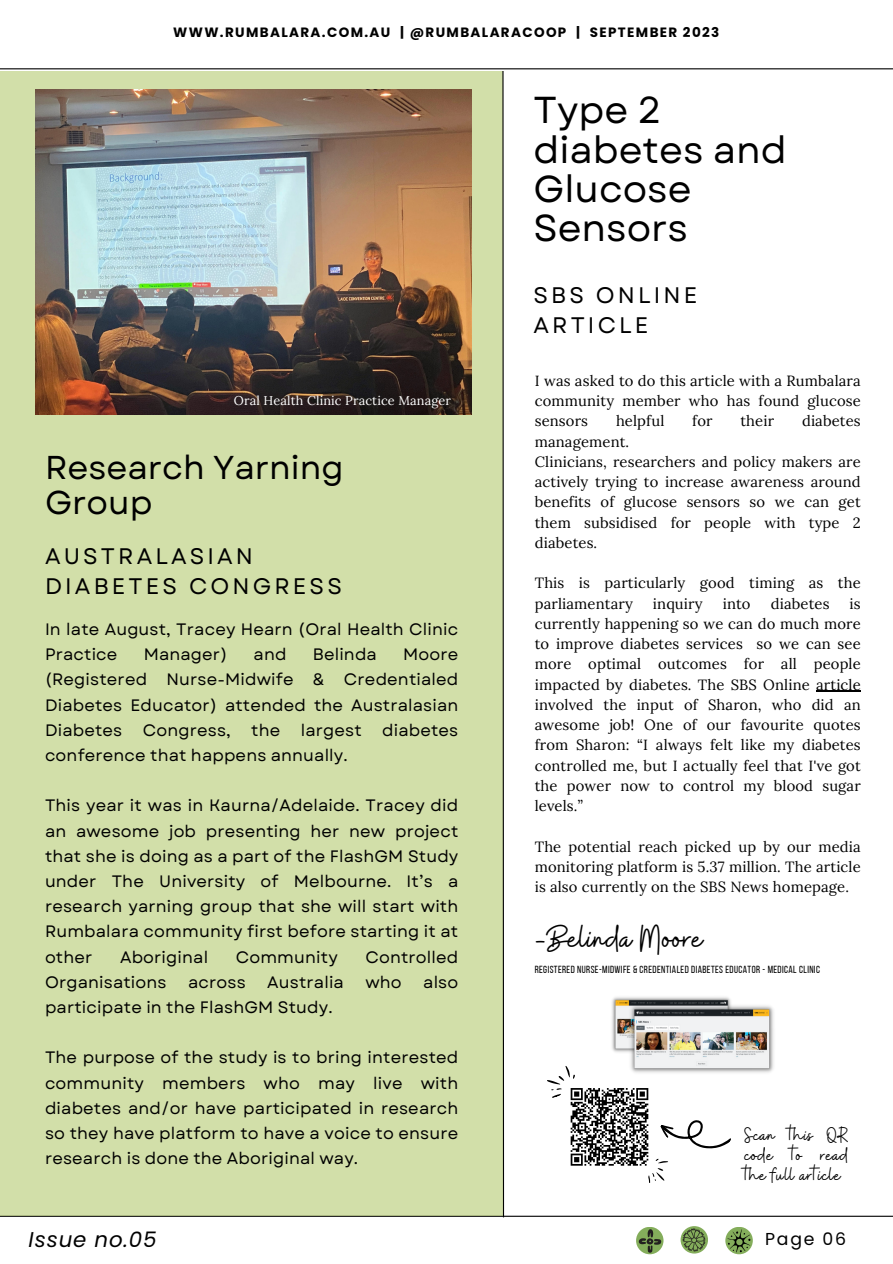
<style>
.page{position:relative;width:893px;height:1264px;background:#fff}
.page>*{position:absolute;margin:0;border:0;box-sizing:border-box;transform-origin:0 0}
.t1{font:38.1px "Buffalo";letter-spacing:.01em;color:#000}
.t2{font:37.5px/39.3px "Garet";color:#000}
.t3{font:33px/34.8px "Garet";color:#000}
.t4{font:22.5px/30.3px "Garet";letter-spacing:.14em;color:#000}
.t5{font:22.2px/20.1px "Buffalo";letter-spacing:.03em;color:#000;text-align:justify}
.t6{font:italic 21.3px "Poppins";letter-spacing:.04em;color:#000}
.t7{font:17.25px "Poppins";letter-spacing:.1em;color:#000}
.t8{font:16.5px/25.2px "Garet";letter-spacing:.01em;color:#000;text-align:justify}
.t9{font:14.7px/20.2px "Lora";letter-spacing:.01em;color:#000;text-align:justify}
.t10{font:700 13.5px "Poppins";letter-spacing:.1em;color:#000}
.t11{font:12.75px "Lora";letter-spacing:.01em;color:#fff}
.t12{font:10.35px "Bebas Neue";letter-spacing:.04em;color:#000}
</style>
<div class="page">
<hr style="left:0;top:1215px;width:892px;height:1px;background:#000">
<svg style="left:636px;top:1226px;width:27px;height:28px"></svg>
<img style="left:637px;top:1228px;width:25px;height:24px;border-radius:50%">
<svg style="left:680px;top:1226px;width:28px;height:27px"></svg>
<img style="left:681px;top:1227px;width:25px;height:25px;border-radius:50%">
<svg style="left:725px;top:1226px;width:27px;height:28px"></svg>
<img style="left:726px;top:1228px;width:25px;height:24px;border-radius:50%">
<div style="left:0;top:0;width:503px;height:1215px;background:#d2dfa9"></div>
<img style="left:36px;top:89px;width:435px;height:325px">
<hr style="left:816px;top:690px;width:44px;height:2px;background:#000">
<svg style="left:547px;top:1066px;width:184px;height:117px"></svg>
<img style="left:612px;top:997px;width:119px;height:56px">
<img style="left:627px;top:1002px;width:147px;height:73px">
<svg style="left:502px;top:71px;width:2px;height:1147px;background:#5f6451"></svg>
<div style="left:0;top:0;width:892px;height:71px;background:#fff"></div>
<hr style="left:0;top:68px;width:892px;height:1px;background:#000">
<p class="t10" style="left:173px;top:23px;width:547px">WWW.RUMBALARA.COM.AU | @RUMBALARACOOP | SEPTEMBER 2023</p>
<p class="t2" style="left:533px;top:91px;width:254px">Type 2 diabetes and<br>Glucose<br>Sensors</p>
<p class="t11" style="left:234px;top:391px;width:219px">Oral Health Clinic Practice Manager</p>
<p class="t3" style="left:45px;top:450px;width:300px">Research Yarning<br>Group</p>
<p class="t4" style="left:45px;top:541px;width:298px">AUSTRALASIAN<br>DIABETES CONGRESS</p>
<p class="t8" style="left:45px;top:616px;width:415px">In late August, Tracey Hearn (Oral Health Clinic<br>Practice</p>
<p class="t8" style="left:144px;top:641px;width:85px">Manager)</p>
<p class="t8" style="left:253px;top:641px;width:34px">and</p>
<p class="t8" style="left:313px;top:641px;width:66px">Belinda</p>
<p class="t8" style="left:45px;top:641px;width:415px;text-indent:358px">Moore (Registered Nurse-Midwife &amp; Credentialed Diabetes Educator) attended the Australasian Diabetes Congress, the largest diabetes conference that happens annually.</p>
<p class="t8" style="left:45px;top:793px;width:415px">This year it was in Kaurna/Adelaide. Tracey did an awesome job presenting her new project that she is doing as a part of the FlashGM Study under The University of Melbourne. It’s a research yarning group that she will start with Rumbalara community first before starting it at other</p>
<p class="t8" style="left:120px;top:944px;width:90px">Aboriginal</p>
<p class="t8" style="left:236px;top:944px;width:103px">Community</p>
<p class="t8" style="left:365px;top:944px;width:94px">Controlled</p>
<p class="t8" style="left:45px;top:969px;width:123px">Organisations</p>
<p class="t8" style="left:188px;top:969px;width:59px">across</p>
<p class="t8" style="left:267px;top:969px;width:78px">Australia</p>
<p class="t8" style="left:365px;top:969px;width:38px">who</p>
<p class="t8" style="left:423px;top:969px;width:37px">also</p>
<p class="t8" style="left:45px;top:994px;width:289px">participate in the FlashGM Study.</p>
<p class="t8" style="left:45px;top:1045px;width:415px">The purpose of the study is to bring interested community members who may live with diabetes and/or have participated in research so they have platform to have a voice to ensure research is done the Aboriginal way.</p>
<p class="t4" style="left:533px;top:280px;width:165px">SBS ONLINE<br>ARTICLE</p>
<p class="t9" style="left:534px;top:370px;width:327px">I was asked to do this article with a Rumbalara community member who has found glucose sensors</p>
<p class="t9" style="left:616px;top:411px;width:50px">helpful</p>
<p class="t9" style="left:692px;top:411px;width:22px">for</p>
<p class="t9" style="left:740px;top:411px;width:35px">their</p>
<p class="t9" style="left:802px;top:411px;width:60px">diabetes</p>
<p class="t9" style="left:534px;top:431px;width:96px">management.</p>
<p class="t9" style="left:534px;top:451px;width:327px">Clinicians, researchers and policy makers are actively trying to increase awareness around benefits of glucose sensors so we can get them subsidised for people with type 2 diabetes.</p>
<p class="t9" style="left:534px;top:573px;width:327px">This is particularly good timing as the parliamentary</p>
<p class="t9" style="left:653px;top:593px;width:51px">inquiry</p>
<p class="t9" style="left:722px;top:593px;width:29px">into</p>
<p class="t9" style="left:770px;top:593px;width:60px">diabetes</p>
<p class="t9" style="left:534px;top:593px;width:327px;text-indent:315px">is currently happening so we can do much more to improve diabetes services so we can see more optimal outcomes for all people impacted by diabetes. The SBS Online article involved the input of Sharon, who did an awesome job! One of our favourite quotes from Sharon: “I always felt like my diabetes controlled me, but I actually feel that I've got the power now to control my blood sugar levels.”</p>
<p class="t9" style="left:534px;top:836px;width:327px">The potential reach picked up by our media monitoring platform is 5.37 million. The article is also currently on the SBS News homepage.</p>
<p class="t1" style="left:534px;top:914px;width:169px">-Belinda Moore</p>
<p class="t12" style="left:534px;top:965px;width:287px">REGISTERED NURSE-MIDWIFE &amp; CREDENTIALED DIABETES EDUCATOR - MEDICAL CLINIC</p>
<p class="t5" style="left:744px;top:1126px;width:105px">Scan this QR code to read the full article</p>
<p class="t6" style="left:29px;top:1224px;width:129px">Issue no.05</p>
<p class="t7" style="left:765px;top:1227px;width:82px">Page 06</p>
</div>
